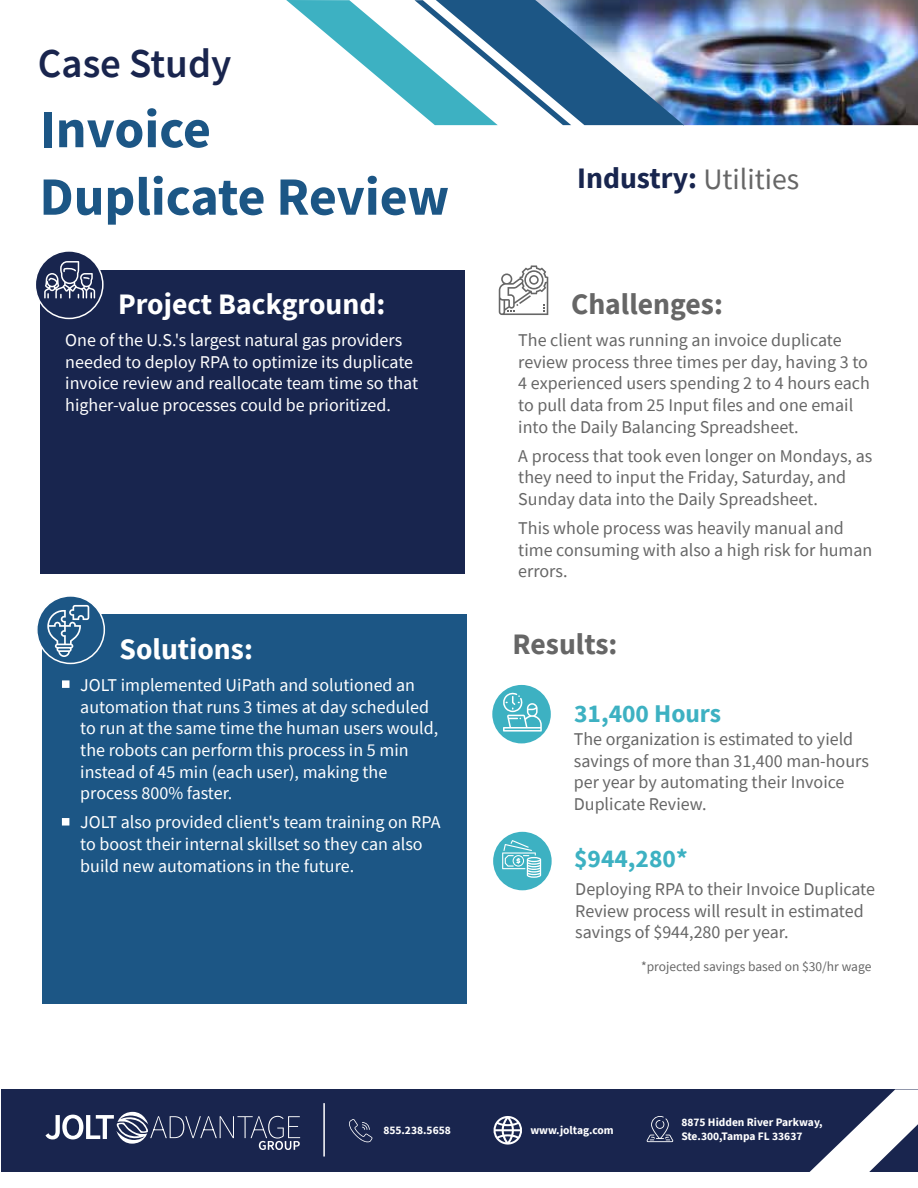
<style>
.page{position:relative;width:918px;height:1188px;background:#fff}
.page>*{position:absolute;margin:0;border:0;box-sizing:border-box;transform-origin:0 0}
.t1{font:700 54px/67.5px "Source Sans Pro";color:#1c5685}
.t2{font:600 40.95px "Source Sans Pro";color:#19254e}
.t3{font:700 29.7px "Source Sans Pro";color:#fff}
.t4{font:700 29.7px "Source Sans Pro";color:#666}
.t5{font:700 29.7px "Source Sans Pro";color:#18254e}
.t6{font:700 25.5px "Source Sans Pro";color:#3db1c2}
.t7{font:18px/21.6px "Source Sans Pro";color:#666}
.t8{font:18px/21.6px "Source Sans Pro";color:#fff}
.t9{font:13.5px "Source Sans Pro";color:#666}
.t10{font:700 11.55px/13.8px "Source Sans Pro";color:#fff}
.s1{font-weight:400;color:#666}
</style>
<div class="page">
<div style="left:2px;top:1089px;width:916px;height:83px;background:#19254e"></div>
<svg style="left:809px;top:1089px;width:109px;height:83px"></svg>
<svg style="left:45px;top:1112px;width:255px;height:38px"></svg>
<hr style="left:323px;top:1103px;width:2px;height:54px;background:#fff">
<svg style="left:647px;top:1116px;width:26px;height:26px"></svg>
<svg style="left:493px;top:1116px;width:29px;height:29px"></svg>
<svg style="left:349px;top:1119px;width:24px;height:23px"></svg>
<svg style="left:286px;top:0;width:249px;height:125px"></svg>
<svg style="left:499px;top:265px;width:49px;height:50px"></svg>
<div style="left:41px;top:270px;width:424px;height:303px;background:#18254e"></div>
<div style="left:35px;top:251px;width:68px;height:67px;background:#18254e;border-radius:50%"></div>
<div style="left:35px;top:250px;width:69px;height:69px;border:2px solid #fff;border-radius:50%"></div>
<svg style="left:44px;top:261px;width:51px;height:37px"></svg>
<div style="left:42px;top:615px;width:425px;height:389px;background:#1c5685"></div>
<div style="left:37px;top:596px;width:67px;height:67px;background:#1c5685;border-radius:50%"></div>
<div style="left:36px;top:595px;width:69px;height:69px;border:2px solid #fff;border-radius:50%"></div>
<svg style="left:47px;top:605px;width:42px;height:52px"></svg>
<img style="left:535px;top:0;width:383px;height:125px">
<div style="left:62px;top:680px;width:8px;height:8px;background:#fff"></div>
<div style="left:62px;top:818px;width:7px;height:8px;background:#fff"></div>
<div style="left:492px;top:685px;width:59px;height:58px;background:#3db1c2;border-radius:50%"></div>
<svg style="left:502px;top:692px;width:40px;height:40px"></svg>
<div style="left:493px;top:832px;width:59px;height:58px;background:#3db1c2;border-radius:50%"></div>
<svg style="left:502px;top:840px;width:39px;height:38px"></svg>
<h2 class="t2" style="left:38px;top:37px;width:195px">Case Study</h2>
<h1 class="t1" style="left:39px;top:95px;width:411px">Invoice<br>Duplicate Review</h1>
<h3 class="t5" style="left:577px;top:158px;width:224px">Industry: <span class="s1">Utilities</span></h3>
<h3 class="t3" style="left:118px;top:284px;width:269px">Project Background:</h3>
<h3 class="t4" style="left:571px;top:284px;width:153px">Challenges:</h3>
<p class="t8" style="left:65px;top:329px;width:354px">One of the U.S.'s largest natural gas providers needed to deploy RPA to optimize its duplicate invoice review and reallocate team time so that higher-value processes could be prioritized.</p>
<p class="t7" style="left:518px;top:329px;width:353px">The client was running an invoice duplicate review process three times per day, having 3 to 4 experienced users spending 2 to 4 hours each to pull data from 25 Input files and one email into the Daily Balancing Spreadsheet.</p>
<p class="t7" style="left:518px;top:445px;width:355px">A process that took even longer on Mondays, as they need to input the Friday, Saturday, and<br>Sunday data into the Daily Spreadsheet.</p>
<p class="t7" style="left:518px;top:517px;width:356px">This whole process was heavily manual and time consuming with also a high risk for human errors.</p>
<h3 class="t3" style="left:120px;top:629px;width:135px">Solutions:</h3>
<h3 class="t4" style="left:513px;top:624px;width:106px">Results:</h3>
<p class="t8" style="left:80px;top:674px;width:360px">JOLT implemented UiPath and solutioned an automation that runs 3 times at day scheduled to run at the same time the human users would, the robots can perform this process in 5 min instead of 45 min (each user), making the process 800% faster.</p>
<p class="t8" style="left:80px;top:811px;width:362px">JOLT also provided client's team training on RPA to boost their internal skillset so they can also build new automations in the future.</p>
<h3 class="t6" style="left:574px;top:696px;width:149px">31,400 Hours</h3>
<p class="t7" style="left:574px;top:728px;width:297px">The organization is estimated to yield savings of more than 31,400 man-hours per year by automating their Invoice Duplicate Review.</p>
<h3 class="t6" style="left:574px;top:842px;width:115px">$944,280*</h3>
<p class="t7" style="left:575px;top:878px;width:301px">Deploying RPA to their Invoice Duplicate<br>Review process will result in estimated savings of $944,280 per year.</p>
<p class="t9" style="left:641px;top:957px;width:232px">*projected savings based on $30/hr wage</p>
<p class="t10" style="left:383px;top:1123px;width:69px">855.238.5658</p>
<p class="t10" style="left:530px;top:1123px;width:85px">www.joltag.com</p>
<p class="t10" style="left:681px;top:1115px;width:143px">8875 Hidden River Parkway,<br>Ste.300,Tampa FL 33637</p>
</div>
